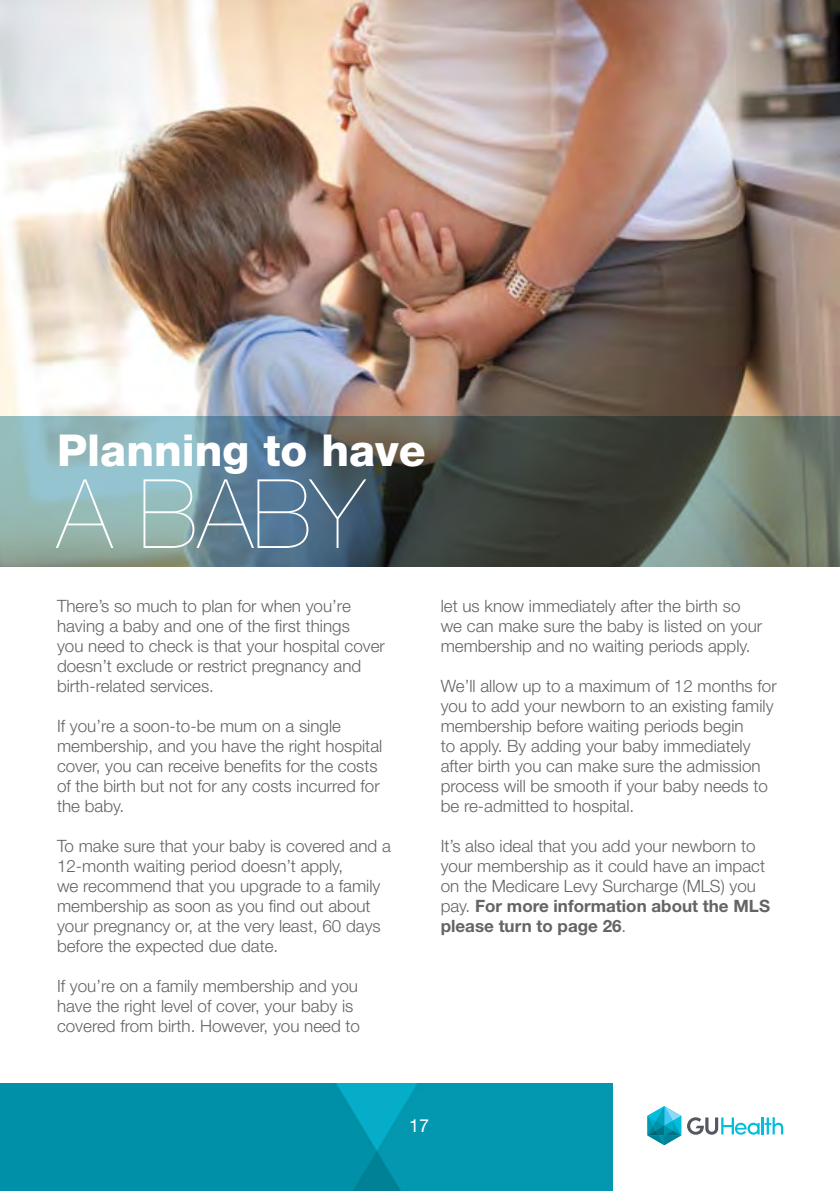
<style>
.page{position:relative;width:840px;height:1191px;background:#fff}
.page>*{position:absolute;margin:0;border:0;box-sizing:border-box;transform-origin:0 0}
.t1{font:200 96px "Helvetica Neue LT Std";color:#fff}
.t2{font:800 44px "Helvetica Neue LT Std";color:#fff}
.t3{font:18px "Helvetica Neue LT Std";color:#fff}
.t4{font:300 17px/20px "Helvetica Neue LT Std";color:#636466}
.s1{font-weight:700}
</style>
<div class="page">
<img style="left:0;top:1083px;width:612px;height:108px">
<svg style="left:687px;top:1117px;width:95px;height:17px"></svg>
<svg style="left:647px;top:1106px;width:33px;height:39px"></svg>
<img style="left:0;top:0;width:839px;height:416px">
<svg style="left:0;top:416px;width:839px;height:150px;background:#5f7271"></svg>
<h2 class="t2" style="left:57px;top:424px;width:370px">Planning to have</h2>
<h1 class="t1" style="left:57px;top:458px;width:308px">A BABY</h1>
<p class="t4" style="left:57px;top:595px;width:329px">There’s so much to plan for when you’re having a baby and one of the first things<br>you need to check is that your hospital cover doesn’t exclude or restrict pregnancy and birth-related services.</p>
<p class="t4" style="left:57px;top:715px;width:326px">If you’re a soon-to-be mum on a single membership, and you have the right hospital cover, you can receive benefits for the costs of the birth but not for any costs incurred for the baby.</p>
<p class="t4" style="left:57px;top:835px;width:335px">To make sure that your baby is covered and a 12-month waiting period doesn’t apply,<br>we recommend that you upgrade to a family membership as soon as you find out about your pregnancy or, at the very least, 60 days before the expected due date.</p>
<p class="t4" style="left:57px;top:975px;width:304px">If you’re on a family membership and you have the right level of cover, your baby is covered from birth. However, you need to</p>
<p class="t4" style="left:440px;top:595px;width:323px">let us know immediately after the birth so we can make sure the baby is listed on your membership and no waiting periods apply.</p>
<p class="t4" style="left:440px;top:675px;width:337px">We’ll allow up to a maximum of 12 months for you to add your newborn to an existing family membership before waiting periods begin<br>to apply. By adding your baby immediately after birth you can make sure the admission process will be smooth if your baby needs to be re-admitted to hospital.</p>
<p class="t4" style="left:440px;top:835px;width:330px">It’s also ideal that you add your newborn to your membership as it could have an impact on the Medicare Levy Surcharge (MLS) you pay. <span class="s1">For more information about the MLS please turn to page 26</span>.</p>
<p class="t3" style="left:409px;top:1114px;width:22px">17</p>
</div>
